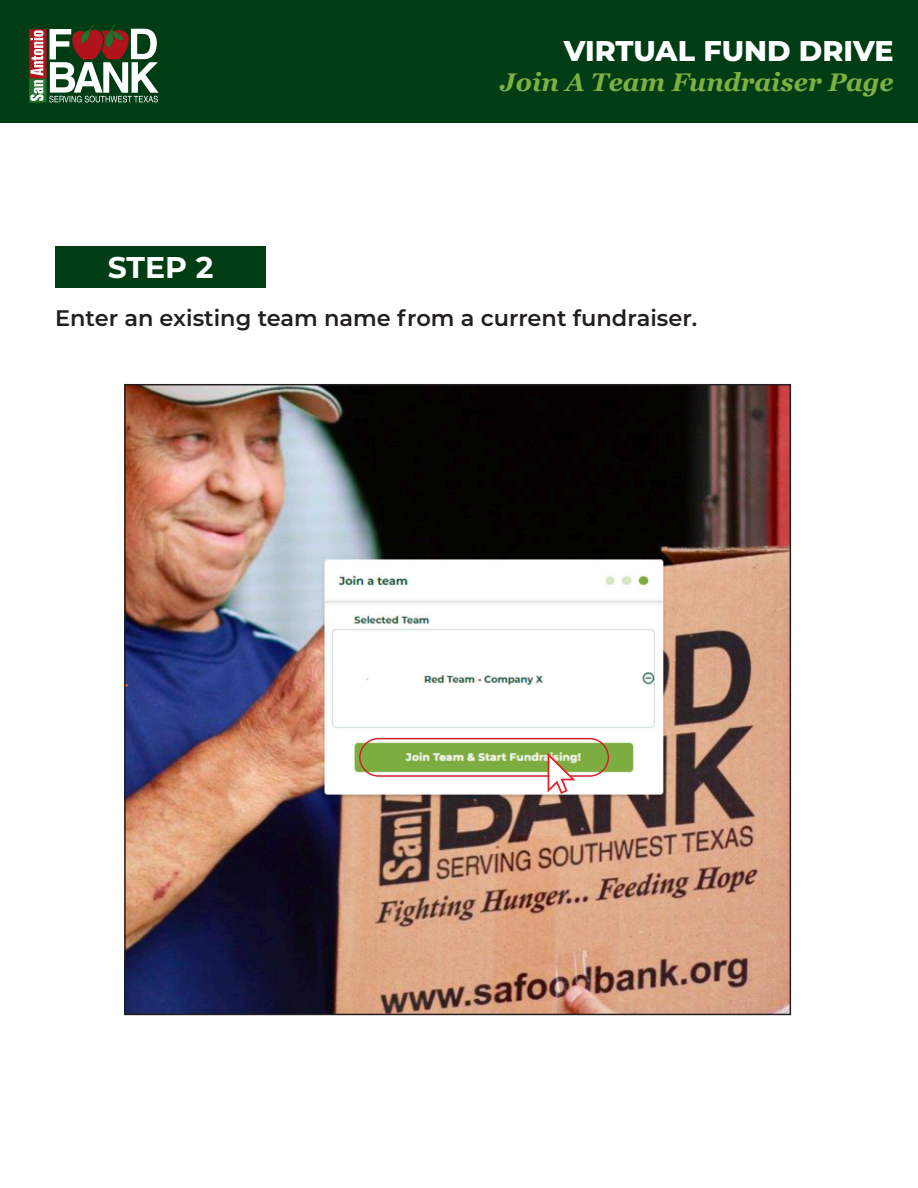
<style>
.page{position:relative;width:918px;height:1188px;background:#fff}
.page>*{position:absolute;margin:0;border:0;box-sizing:border-box;transform-origin:0 0}
.t1{font:700 30px "Montserrat";color:#fff}
.t2{font:800 28.5px "Montserrat";color:#fff}
.t3{font:italic 700 25.5px "Georgia";color:#7eaf41}
.t4{font:600 22.5px "Montserrat";color:#231f20}
</style>
<div class="page">
<div style="left:0;top:0;width:918px;height:122px;background:#003d15"></div>
<svg style="left:29px;top:25px;width:130px;height:78px"></svg>
<img style="left:127px;top:387px;width:661px;height:625px">
<div style="left:359px;top:738px;width:250px;height:39px;border:2px solid #d1232a;border-radius:19px"></div>
<div style="left:55px;top:246px;width:211px;height:42px;background:#003d15"></div>
<svg style="left:548px;top:753px;width:28px;height:41px"></svg>
<p class="t1" style="left:108px;top:246px;width:107px">STEP 2</p>
<p class="t2" style="left:564px;top:30px;width:331px">VIRTUAL FUND DRIVE</p>
<p class="t3" style="left:501px;top:63px;width:395px">Join A Team Fundraiser Page</p>
<p class="t4" style="left:55px;top:302px;width:644px">Enter an existing team name from a current fundraiser.</p>
</div>
